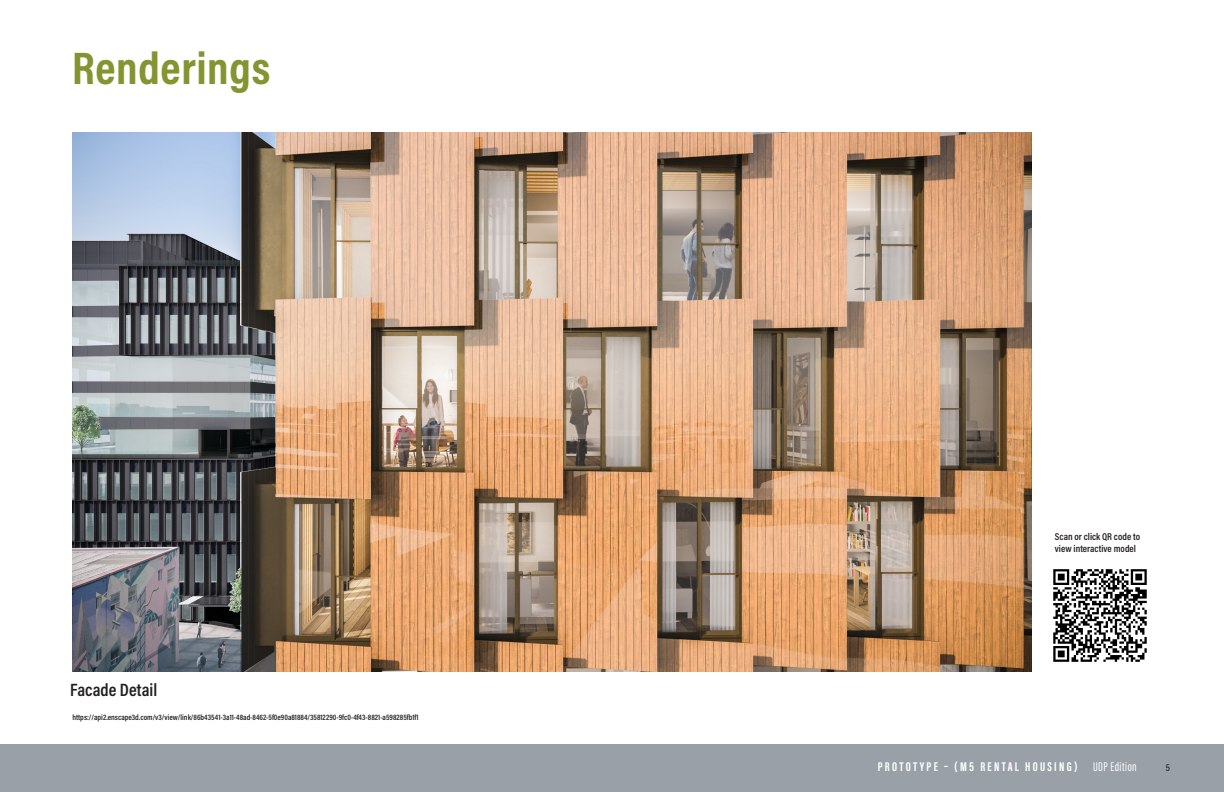
<style>
.page{position:relative;width:1224px;height:792px;background:#fff}
.page>*{position:absolute;margin:0;border:0;box-sizing:border-box;transform-origin:0 0}
.a-head{font:700 46px "Acumin Pro Cond";letter-spacing:.015em;color:#849430}
.photo_diagr_head_k{font:600 18px "Acumin Pro Cond";color:#231f20}
.t1{font:700 13px "Acumin Pro Extra Cond";letter-spacing:.175em;color:#fff}
.photo_diagr_head_k-2{font:600 10px/12px "Acumin Pro Cond";color:#231f20}
.t2{font:10px "Acumin Pro Cond";color:#231f20}
.photo_diagr_head_k-3{font:600 8px "Acumin Pro Cond";color:#231f20}
.s1{font-weight:400}
</style>
<div class="page">
<div style="left:0;top:744px;width:1224px;height:48px;background:#9aa0a7"></div>
<img style="left:72px;top:132px;width:960px;height:540px">
<img style="left:1053px;top:569px;width:94px;height:93px">
<p class="a-head" style="left:72px;top:38px;width:200px">Renderings</p>
<p class="photo_diagr_head_k" style="left:70px;top:678px;width:88px">Facade Detail</p>
<p class="photo_diagr_head_k-3" style="left:73px;top:712px;width:348px">https://api2.enscape3d.com/v3/view/link/86b43541-3a11-48ad-8462-5f0e90a81884/35812290-9fc0-4f43-8821-a598285fb1f1</p>
<p class="photo_diagr_head_k-2" style="left:1055px;top:530px;width:87px">Scan or click QR code to view interactive model</p>
<h3 class="t1" style="left:878px;top:759px;width:261px">PROTOTYPE – (M5 RENTAL HOUSING) <span class="s1">UDP Edition</span></h3>
<p class="t2" style="left:1166px;top:761px;width:6px">5</p>
</div>
